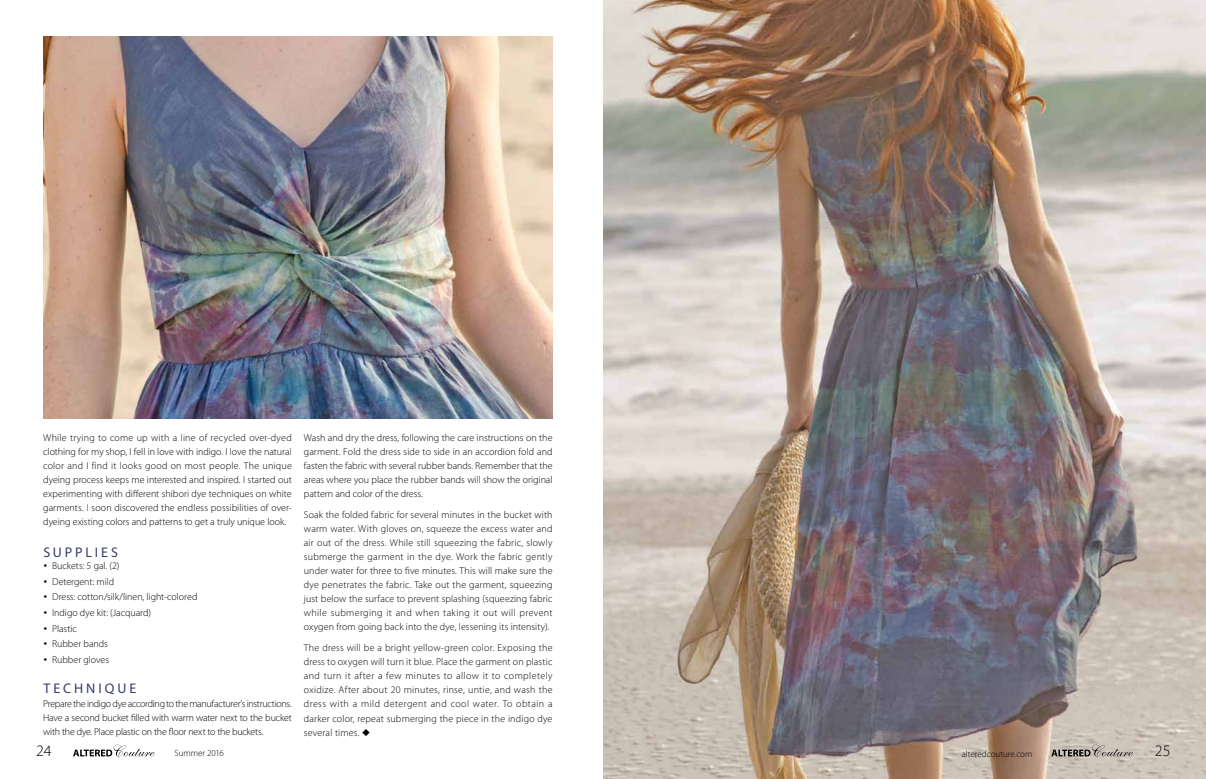
<style>
.page{position:relative;width:1206px;height:779px;background:#fff}
.page>*{position:absolute;margin:0;border:0;box-sizing:border-box;transform-origin:0 0}
.t1{font:300 16px "Myriad Pro";color:#000}
.t2{font:14px "Myriad Pro";letter-spacing:.21em;color:#36396b}
.t3{font:300 10px/14px "Myriad Pro";color:#000;text-align:justify}
.t4{font:300 9px "Myriad Pro";color:#000}
.s1{font-family:"Goudy Sans";font-weight:400}
</style>
<div class="page">
<img style="left:603px;top:0;width:603px;height:778px">
<img style="left:43px;top:36px;width:510px;height:382px">
<svg style="left:73px;top:744px;width:82px;height:14px"></svg>
<svg style="left:1051px;top:744px;width:82px;height:14px"></svg>
<p class="t3" style="left:43px;top:431px;width:250px">While trying to come up with a line of recycled over-dyed clothing for my shop, I fell in love with indigo. I love the natural color and I find it looks good on most people. The unique dyeing process keeps me interested and inspired. I started out experimenting with different shibori dye techniques on white garments. I soon discovered the endless possibilities of over&shy;dyeing existing colors and patterns to get a truly unique look.</p>
<h2 class="t2" style="left:43px;top:544px;width:76px">SUPPLIES</h2>
<p class="t3" style="left:43px;top:558px;width:78px"><span class="s1">•</span> Buckets: 5 gal. (2)</p>
<p class="t3" style="left:43px;top:574px;width:73px"><span class="s1">•</span> Detergent: mild</p>
<p class="t3" style="left:43px;top:590px;width:156px"><span class="s1">•</span> Dress: cotton/silk/linen, light-colored</p>
<p class="t3" style="left:43px;top:605px;width:109px"><span class="s1">•</span> Indigo dye kit: (Jacquard)</p>
<p class="t3" style="left:43px;top:621px;width:35px"><span class="s1">•</span> Plastic</p>
<p class="t3" style="left:43px;top:636px;width:66px"><span class="s1">•</span> Rubber bands</p>
<p class="t3" style="left:43px;top:652px;width:68px"><span class="s1">•</span> Rubber gloves</p>
<h2 class="t2" style="left:43px;top:680px;width:84px">TECHNI QUE</h2>
<p class="t3" style="left:43px;top:697px;width:250px">Prepare the indigo dye according to the manufacturer’s instructions.<br>Have a second bucket filled with warm water next to the bucket with the dye. Place plastic on the floor next to the buckets.</p>
<p class="t3" style="left:304px;top:431px;width:250px">Wash and dry the dress, following the care instructions on the garment. Fold the dress side to side in an accordion fold and fasten the fabric with several rubber bands. Remember that the areas where you place the rubber bands will show the original pattern and color of the dress.</p>
<p class="t3" style="left:304px;top:508px;width:250px">Soak the folded fabric for several minutes in the bucket with warm water. With gloves on, squeeze the excess water and air out of the dress. While still squeezing the fabric, slowly submerge the garment in the dye. Work the fabric gently under water for three to five minutes. This will make sure the dye penetrates the fabric. Take out the garment, squeezing just below the surface to prevent splashing (squeezing fabric while submerging it and when taking it out will prevent oxygen from going back into the dye, lessening its intensity).</p>
<p class="t3" style="left:304px;top:641px;width:250px">The dress will be a bright yellow-green color. Exposing the dress to oxygen will turn it blue. Place the garment on plastic and turn it after a few minutes to allow it to completely oxidize. After about 20 minutes, rinse, untie, and wash the dress with a mild detergent and cool water. To obtain a darker color, repeat submerging the piece in the indigo dye several times. ◆</p>
<h1 class="t1" style="left:36px;top:741px;width:17px">24</h1>
<p class="t4" style="left:175px;top:748px;width:51px">Summer 2016</p>
<p class="t4" style="left:962px;top:748px;width:72px">alteredcouture.com</p>
<h1 class="t1" style="left:1155px;top:741px;width:17px">25</h1>
</div>
